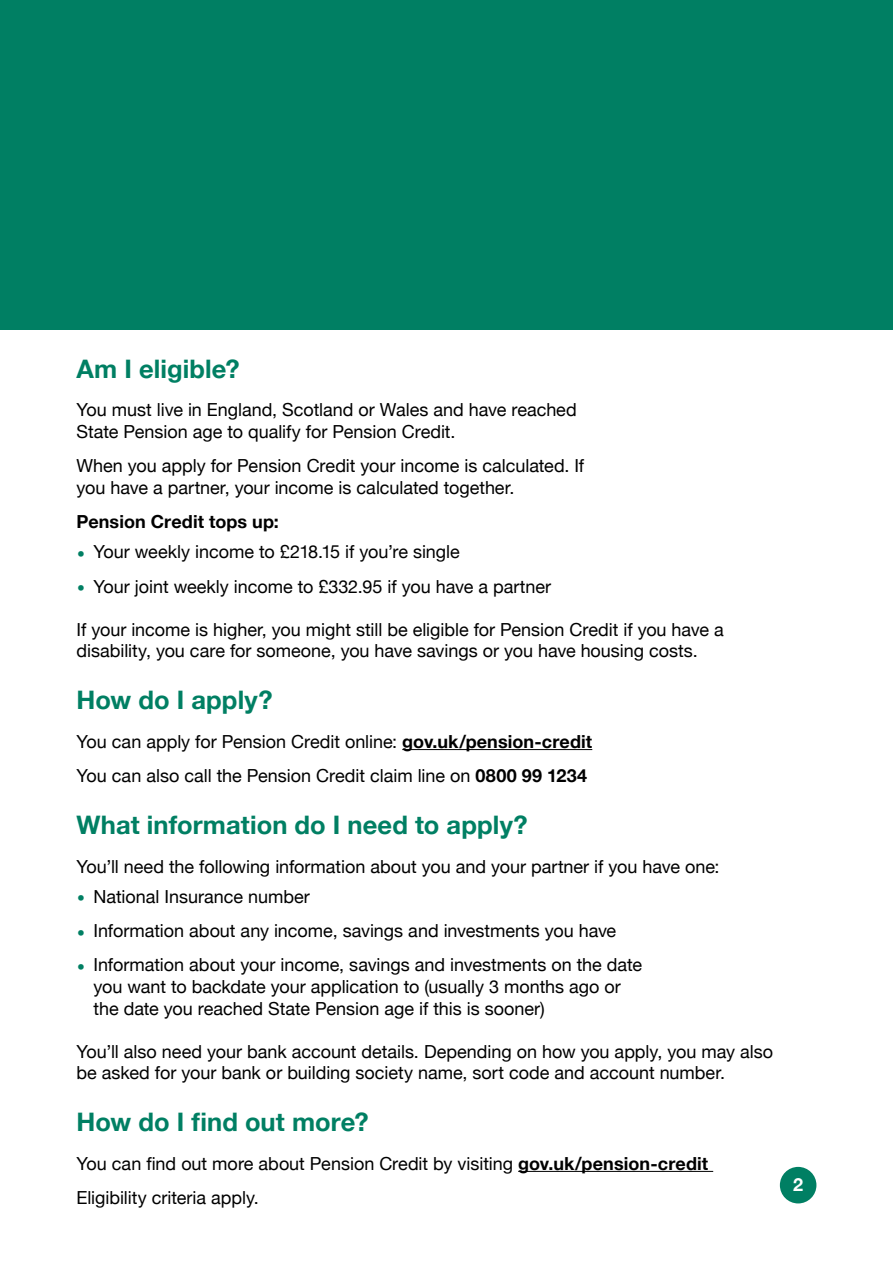
<style>
.page{position:relative;width:893px;height:1263px;background:#fff}
.page>*{position:absolute;margin:0;border:0;box-sizing:border-box;transform-origin:0 0}
.t1{font:700 25.5px "Helvetica Neue";letter-spacing:.005em;color:#007f63}
.t2{font:18px/21.6px "Helvetica Neue";color:#000}
.t3{font:700 18px "Helvetica Neue";letter-spacing:.005em;color:#000}
.t4{font:700 18px "Helvetica Neue";color:#fff}
.s1{font-weight:700;font-size:25.5px;color:#007f63}
.s2{font-weight:700}
</style>
<div class="page">
<div style="left:0;top:0;width:893px;height:330px;background:#007f63"></div>
<div style="left:780px;top:1167px;width:36px;height:36px;background:#007f63;border-radius:50%"></div>
<hr style="left:402px;top:749px;width:190px;height:1px;background:#000">
<hr style="left:518px;top:1171px;width:195px;height:1px;background:#000">
<h1 class="t1" style="left:77px;top:349px;width:165px">Am I eligible?</h1>
<p class="t2" style="left:77px;top:400px;width:502px">You must live in England, Scotland or Wales and have reached<br>State Pension age to qualify for Pension Credit.</p>
<p class="t2" style="left:77px;top:456px;width:509px">When you apply for Pension Credit your income is calculated. If you have a partner, your income is calculated together.</p>
<p class="t3" style="left:77px;top:508px;width:204px">Pension Credit tops up:</p>
<p class="t2" style="left:77px;top:542px;width:385px"><span class="s1">•</span> Your weekly income to £218.15 if you’re single</p>
<p class="t2" style="left:77px;top:577px;width:476px"><span class="s1">•</span> Your joint weekly income to £332.95 if you have a partner</p>
<p class="t2" style="left:77px;top:619px;width:649px">If your income is higher, you might still be eligible for Pension Credit if you have a disability, you care for someone, you have savings or you have housing costs.</p>
<h1 class="t1" style="left:77px;top:680px;width:198px">How do I apply?</h1>
<p class="t2" style="left:77px;top:725px;width:517px;line-height:34.3px">You can apply for Pension Credit online: <span class="s2">gov.uk/pension-credit<br></span>You can also call the Pension Credit claim line on <span class="s2">0800 99 1234</span></p>
<h1 class="t1" style="left:77px;top:805px;width:453px">What information do I need to apply?</h1>
<p class="t2" style="left:77px;top:856px;width:645px">You’ll need the following information about you and your partner if you have one:</p>
<p class="t2" style="left:77px;top:886px;width:235px"><span class="s1">•</span> National Insurance number</p>
<p class="t2" style="left:77px;top:921px;width:541px"><span class="s1">•</span> Information about any income, savings and investments you have</p>
<p class="t2" style="left:94px;top:955px;width:550px;text-indent:-17px"><span class="s1">•</span> Information about your income, savings and investments on the date you want to backdate your application to (usually 3 months ago or the date you reached State Pension age if this is sooner)</p>
<p class="t2" style="left:77px;top:1041px;width:698px">You’ll also need your bank account details. Depending on how you apply, you may also be asked for your bank or building society name, sort code and account number.</p>
<h1 class="t1" style="left:77px;top:1102px;width:294px">How do I find out more?</h1>
<p class="t2" style="left:77px;top:1147px;width:633px;line-height:34.3px">You can find out more about Pension Credit by visiting <span class="s2">gov.uk/pension-credit<br></span>Eligibility criteria apply.</p>
<p class="t4" style="left:793px;top:1171px;width:12px">2</p>
</div>
